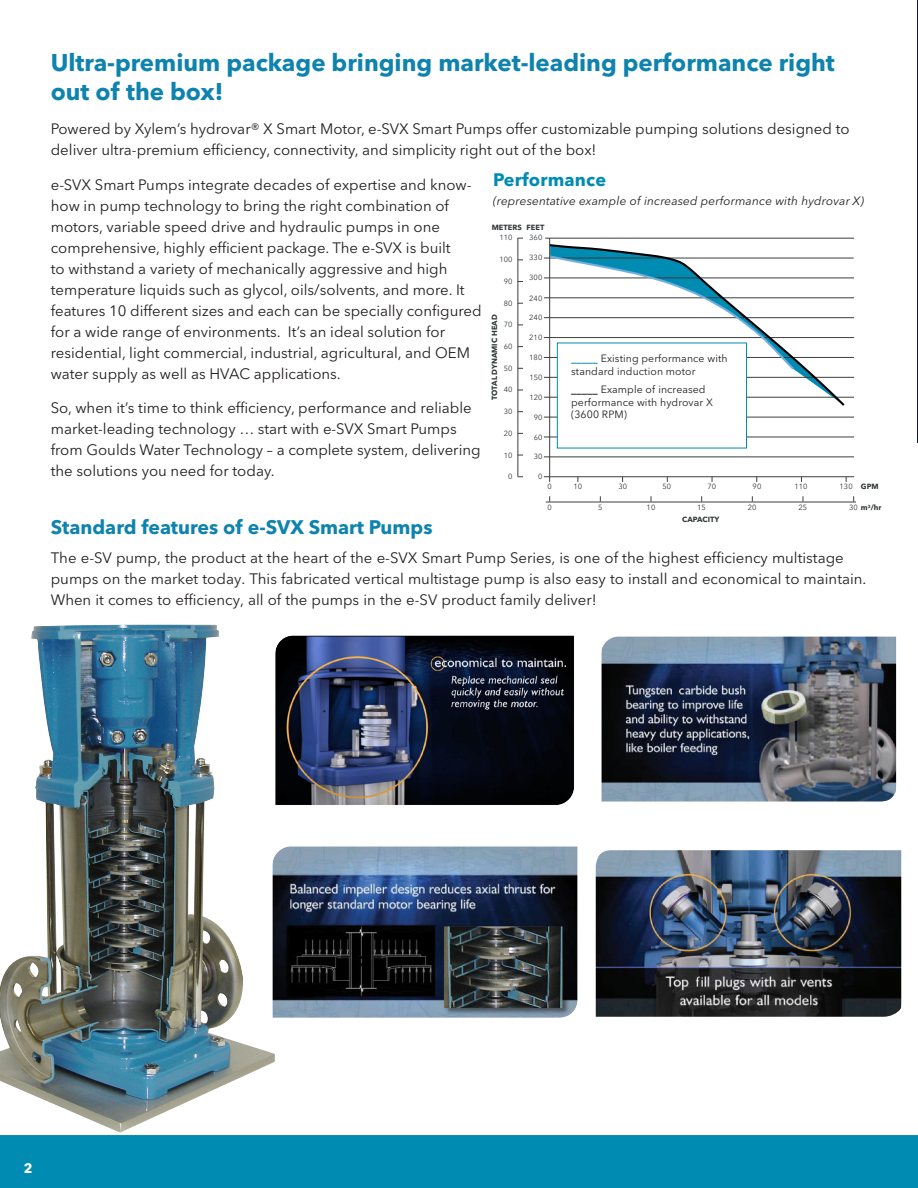
<style>
.page{position:relative;width:918px;height:1188px;background:#fff}
.page>*{position:absolute;margin:0;border:0;box-sizing:border-box;transform-origin:0 0}
.t1{font:700 24px/28.8px "Avenir Next LT Pro";color:#0e83af}
.t2{font:700 19.5px "Avenir Next LT Pro";color:#0e83af}
.Interior_Headline{font:700 18px "Avenir Next LT Pro";letter-spacing:.01em;color:#008bb3}
.t3{font:15px/21px "Avenir Next LT Pro";color:#231f20}
.t4{font:700 13.5px "Avenir Next";color:#fff}
.Interior_Headline-2{font:italic 12px "Avenir Next LT Pro";letter-spacing:.01em;color:#231f20}
.Interior_Headline-3{font:10.5px/12.6px "Avenir Next LT Pro";letter-spacing:.01em;color:#231f20}
.t5{font:7.5px "Avenir Next LT Pro";color:#323738}
.t6{font:700 7.5px "Avenir Next LT Pro";color:#323738}
.s1{font-weight:700;color:#008bb3}
.s2{font-weight:700}
.s3{font-weight:400}
</style>
<div class="page">
<div style="left:0;top:1135px;width:918px;height:53px;background:#008bb3"></div>
<hr style="left:544px;top:258px;width:310px;height:1px;background:#3e3e3f">
<hr style="left:544px;top:277px;width:310px;height:1px;background:#3e3e3f">
<hr style="left:544px;top:317px;width:310px;height:1px;background:#3e3e3f">
<hr style="left:544px;top:297px;width:310px;height:1px;background:#3e3e3f">
<hr style="left:544px;top:337px;width:310px;height:1px;background:#3e3e3f">
<hr style="left:544px;top:357px;width:310px;height:1px;background:#3e3e3f">
<hr style="left:544px;top:377px;width:310px;height:1px;background:#3e3e3f">
<hr style="left:544px;top:397px;width:310px;height:1px;background:#3e3e3f">
<hr style="left:544px;top:417px;width:310px;height:1px;background:#3e3e3f">
<hr style="left:544px;top:437px;width:310px;height:1px;background:#3e3e3f">
<hr style="left:544px;top:456px;width:310px;height:1px;background:#3e3e3f">
<hr style="left:544px;top:476px;width:310px;height:1px;background:#3e3e3f">
<hr style="left:546px;top:502px;width:310px;height:1px;background:#3e3e3f">
<hr style="left:545px;top:238px;width:309px;height:1px;background:#3e3e3f">
<svg style="left:547px;top:243px;width:300px;height:165px"></svg>
<svg style="left:547px;top:254px;width:249px;height:118px"></svg>
<hr style="left:549px;top:238px;width:1px;height:239px;background:#3e3e3f">
<hr style="left:517px;top:238px;width:1px;height:239px;background:#3e3e3f">
<div style="left:557px;top:343px;width:190px;height:105px;background:#fff;border:1px solid #008bb3"></div>
<img style="left:275px;top:635px;width:299px;height:170px">
<img style="left:275px;top:846px;width:303px;height:172px">
<img style="left:596px;top:850px;width:305px;height:167px">
<img style="left:602px;top:636px;width:294px;height:166px">
<img style="left:0;top:624px;width:275px;height:509px">
<hr style="left:917px;top:0;width:1px;height:443px;background:#0d1842">
<p class="t1" style="left:51px;top:48px;width:786px">Ultra-premium package bringing market-leading performance right out of the box!</p>
<p class="t3" style="left:51px;top:118px;width:800px">Powered by Xylem’s hydrovar® X Smart Motor, e-SVX Smart Pumps offer customizable pumping solutions designed to deliver ultra-premium efficiency, connectivity, and simplicity right out of the box!</p>
<p class="t3" style="left:51px;top:174px;width:432px">e-SVX Smart Pumps integrate decades of expertise and know&shy;how in pump technology to bring the right combination of motors, variable speed drive and hydraulic pumps in one comprehensive, highly efficient package. The e-SVX is built<br>to withstand a variety of mechanically aggressive and high temperature liquids such as glycol, oils/solvents, and more. It features 10 different sizes and each can be specially configured for a wide range of environments. It’s an ideal solution for residential, light commercial, industrial, agricultural, and OEM water supply as well as HVAC applications.</p>
<p class="t3" style="left:51px;top:397px;width:431px">So, when it’s time to think efficiency, performance and reliable market-leading technology … start with e-SVX Smart Pumps from Goulds Water Technology – a complete system, delivering the solutions you need for today.</p>
<p class="Interior_Headline" style="left:493px;top:169px;width:115px">Performance</p>
<p class="Interior_Headline-2" style="left:493px;top:194px;width:372px">(representative example of increased performance with hydrovar X)</p>
<p class="t6" style="left:492px;top:222px;width:54px">METERS FEET</p>
<p class="t5" style="left:499px;top:233px;width:15px">110</p>
<p class="t5" style="left:529px;top:233px;width:15px">360</p>
<p class="t5" style="left:529px;top:253px;width:15px">330</p>
<p class="t5" style="left:499px;top:255px;width:15px">100</p>
<p class="t5" style="left:529px;top:273px;width:15px">300</p>
<p class="t5" style="left:504px;top:277px;width:10px">90</p>
<p class="t5" style="left:529px;top:294px;width:15px">240</p>
<p class="t5" style="left:504px;top:298px;width:10px">80</p>
<p class="t6" style="left:490px;top:400px;width:87px;rotate:-90deg">TOTAL DYNAMIC HEAD</p>
<p class="t5" style="left:529px;top:313px;width:15px">240</p>
<p class="t5" style="left:504px;top:320px;width:10px">70</p>
<p class="t5" style="left:529px;top:333px;width:15px">210</p>
<p class="t5" style="left:504px;top:342px;width:10px">60</p>
<p class="Interior_Headline-3" style="left:571px;top:352px;width:158px"><span class="s1">_____</span> Existing performance with standard induction motor</p>
<p class="Interior_Headline-3" style="left:571px;top:383px;width:143px"><span class="s2">_____</span> Example of increased performance with hydrovar X (3600 RPM)</p>
<p class="t5" style="left:529px;top:353px;width:15px">180</p>
<p class="t5" style="left:504px;top:364px;width:10px">50</p>
<p class="t5" style="left:529px;top:373px;width:15px">150</p>
<p class="t5" style="left:504px;top:385px;width:10px">40</p>
<p class="t5" style="left:529px;top:393px;width:15px">120</p>
<p class="t5" style="left:504px;top:407px;width:10px">30</p>
<p class="t5" style="left:534px;top:413px;width:10px">90</p>
<p class="t5" style="left:504px;top:429px;width:10px">20</p>
<p class="t5" style="left:534px;top:433px;width:10px">60</p>
<p class="t5" style="left:504px;top:450px;width:10px">10</p>
<p class="t5" style="left:534px;top:452px;width:10px">30</p>
<p class="t5" style="left:508px;top:472px;width:6px">0</p>
<p class="t5" style="left:538px;top:472px;width:6px">0</p>
<p class="t5" style="left:548px;top:482px;width:6px">0</p>
<p class="t5" style="left:574px;top:482px;width:10px">10</p>
<p class="t5" style="left:618px;top:482px;width:10px">30</p>
<p class="t5" style="left:663px;top:482px;width:10px">50</p>
<p class="t5" style="left:708px;top:482px;width:10px">70</p>
<p class="t5" style="left:753px;top:482px;width:10px">90</p>
<p class="t5" style="left:795px;top:482px;width:15px">110</p>
<p class="t5" style="left:840px;top:482px;width:15px">130</p>
<p class="t6" style="left:861px;top:481px;width:19px">GPM</p>
<p class="t5" style="left:548px;top:503px;width:6px">0</p>
<p class="t5" style="left:598px;top:503px;width:6px">5</p>
<p class="t5" style="left:647px;top:503px;width:10px">10</p>
<p class="t5" style="left:697px;top:503px;width:10px">15</p>
<p class="t5" style="left:748px;top:503px;width:10px">20</p>
<p class="t5" style="left:799px;top:503px;width:10px">25</p>
<p class="t6" style="left:849px;top:503px;width:34px"><span class="s3">30</span> m<sup>3</sup>/hr</p>
<p class="t6" style="left:682px;top:515px;width:39px">CAPACITY</p>
<p class="t2" style="left:51px;top:515px;width:383px">Standard features of e-SVX Smart Pumps</p>
<p class="t3" style="left:51px;top:547px;width:817px">The e-SV pump, the product at the heart of the e-SVX Smart Pump Series, is one of the highest efficiency multistage pumps on the market today. This fabricated vertical multistage pump is also easy to install and economical to maintain.<br>When it comes to efficiency, all of the pumps in the e-SV product family deliver!</p>
<p class="t4" style="left:24px;top:1156px;width:10px">2</p>
</div>
